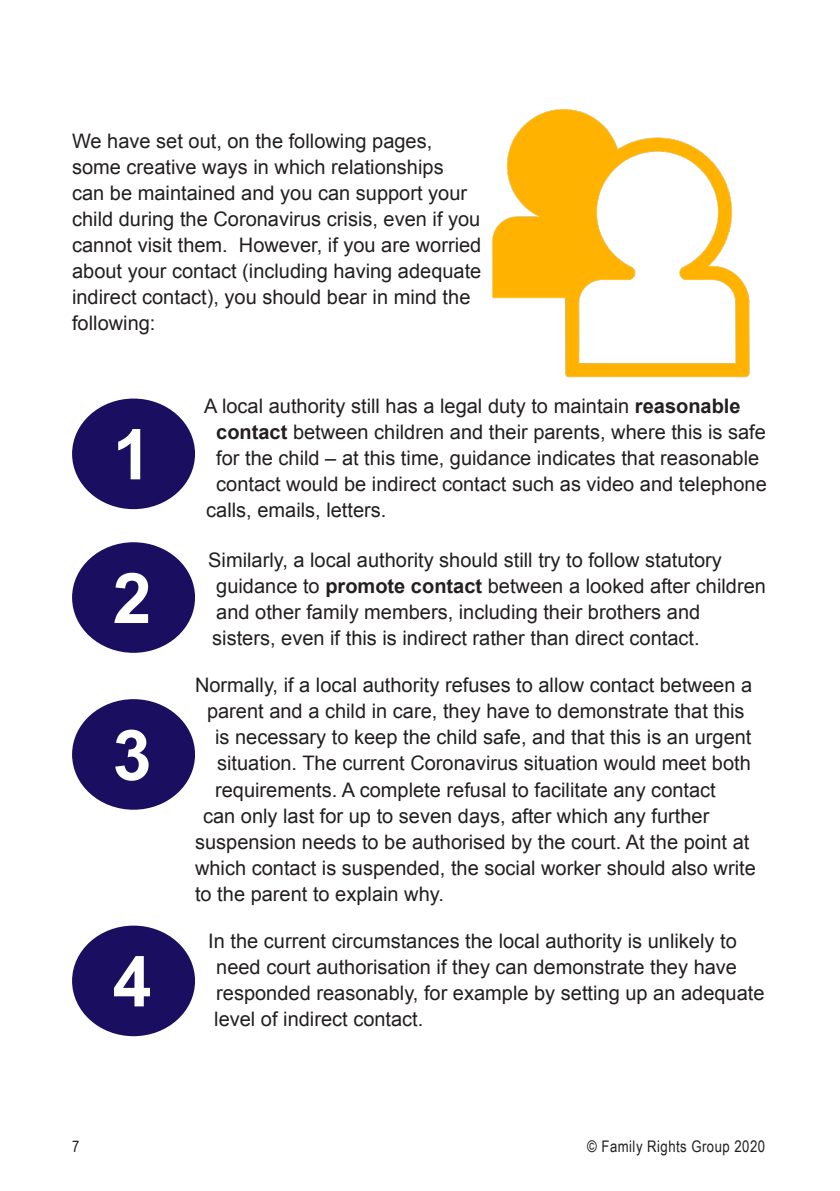
<style>
.page{position:relative;width:840px;height:1191px;background:#fff}
.page>*{position:absolute;margin:0;border:0;box-sizing:border-box;transform-origin:0 0}
.t1{font:700 70px "Arial";color:#fff}
.t2{font:20px/26px "Arial";color:#231f20}
.t3{font:16px "Arial Narrow";letter-spacing:.03em;color:#231f20}
.s1{font-weight:700}
</style>
<div class="page">
<div style="left:72px;top:398px;width:123px;height:111px;background:#1a0e60;border-radius:50%"></div>
<div style="left:72px;top:542px;width:123px;height:111px;background:#1a0e60;border-radius:50%"></div>
<div style="left:72px;top:699px;width:123px;height:110px;background:#1a0e60;border-radius:50%"></div>
<div style="left:72px;top:925px;width:123px;height:111px;background:#1a0e60;border-radius:50%"></div>
<img style="left:492px;top:109px;width:258px;height:269px">
<p class="t2" style="left:72px;top:128px;width:410px">We have set out, on the following pages, some creative ways in which relationships<br>can be maintained and you can support your child during the Coronavirus crisis, even if you cannot visit them. However, if you are worried about your contact (including having adequate indirect contact), you should bear in mind the following:</p>
<p class="t1" style="left:113px;top:408px;width:40px">1</p>
<p class="t1" style="left:113px;top:552px;width:40px">2</p>
<p class="t1" style="left:113px;top:709px;width:40px">3</p>
<p class="t1" style="left:113px;top:935px;width:40px">4</p>
<p class="t2" style="left:204px;top:393px;width:537px">A local authority still has a legal duty to maintain <span class="s1">reasonable</span></p>
<p class="t2" style="left:216px;top:419px;width:551px"><span class="s1">contact</span> between children and their parents, where this is safe</p>
<p class="t2" style="left:216px;top:445px;width:544px">for the child – at this time, guidance indicates that reasonable</p>
<p class="t2" style="left:216px;top:471px;width:551px">contact would be indirect contact such as video and telephone</p>
<p class="t2" style="left:206px;top:497px;width:182px">calls, emails, letters.</p>
<p class="t2" style="left:208px;top:547px;width:559px">Similarly, a local authority should still try to follow statutory guidance to <span class="s1">promote contact</span> between a looked after children and other family members, including their brothers and<br>sisters, even if this is indirect rather than direct contact.</p>
<p class="t2" style="left:195px;top:672px;width:558px">Normally, if a local authority refuses to allow contact between a</p>
<p class="t2" style="left:207px;top:698px;width:538px">parent and a child in care, they have to demonstrate that this</p>
<p class="t2" style="left:215px;top:724px;width:537px">is necessary to keep the child safe, and that this is an urgent</p>
<p class="t2" style="left:217px;top:750px;width:535px">situation. The current Coronavirus situation would meet both</p>
<p class="t2" style="left:215px;top:776px;width:502px">requirements. A complete refusal to facilitate any contact</p>
<p class="t2" style="left:203px;top:802px;width:507px">can only last for up to seven days, after which any further</p>
<p class="t2" style="left:195px;top:828px;width:555px">suspension needs to be authorised by the court. At the point at</p>
<p class="t2" style="left:195px;top:854px;width:562px">which contact is suspended, the social worker should also write</p>
<p class="t2" style="left:195px;top:880px;width:250px">to the parent to explain why.</p>
<p class="t2" style="left:214px;top:928px;width:551px;text-indent:-6px">In the current circumstances the local authority is unlikely to need court authorisation if they can demonstrate they have responded reasonably, for example by setting up an adequate level of indirect contact.</p>
<p class="t3" style="left:72px;top:1134px;width:9px">7</p>
<p class="t3" style="left:587px;top:1134px;width:179px">© Family Rights Group 2020</p>
</div>
